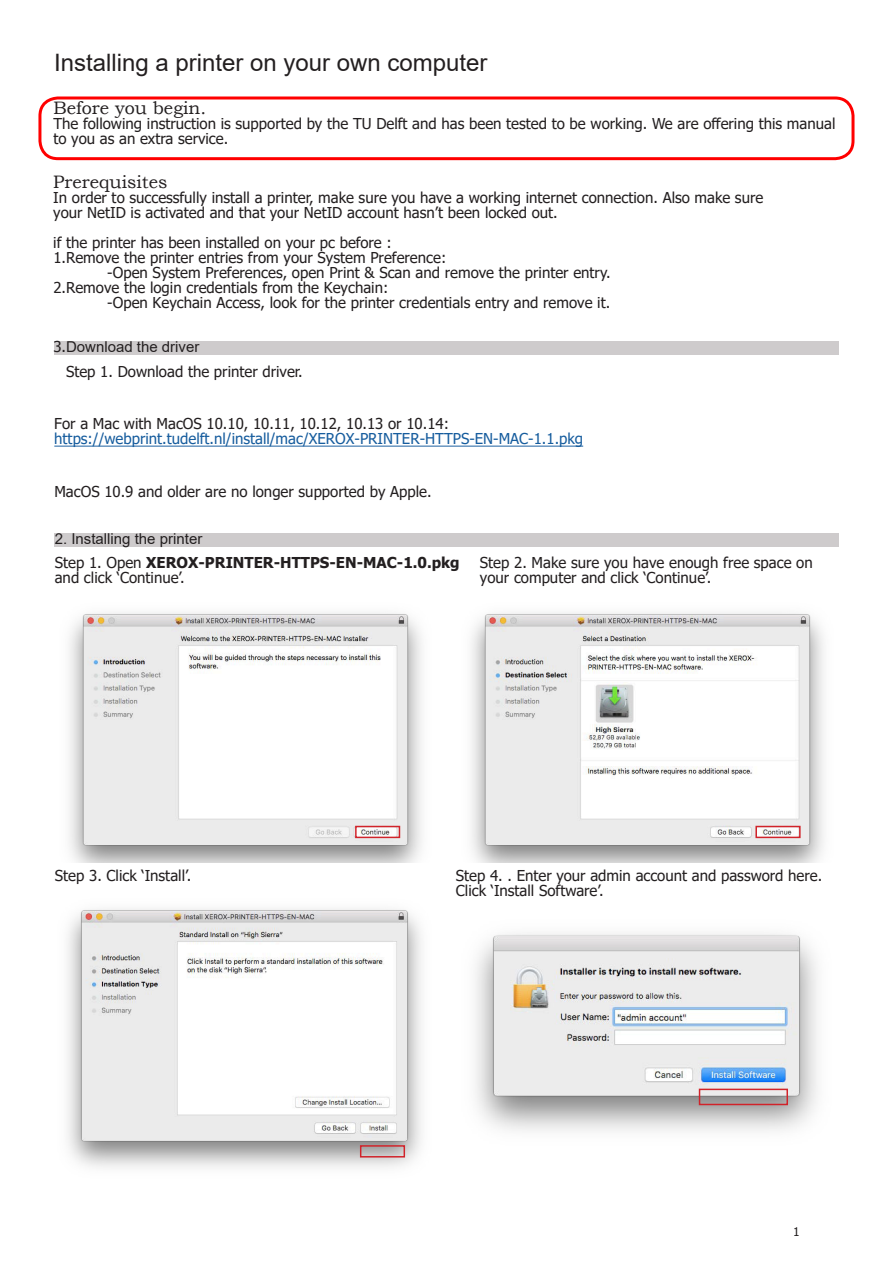
<style>
.page{position:relative;width:893px;height:1263px;background:#fff}
.page>*{position:absolute;margin:0;border:0;box-sizing:border-box;transform-origin:0 0}
._1_header{font:24px "Arial";color:#231f20}
._1_1_header{font:18px "Bookman Old Style";color:#231f20}
.gewone_tekst{font:15px/15px "Tahoma";color:#231f20}
.Default{font:15px "Tahoma";color:#231f20}
.gewone_tekst-2{font:15px/15px "Tahoma";color:#175d9e}
.gewone_tekst-3{font:700 15px/24.6px "Tahoma";color:#231f20}
.page_numbering{font:12px "Tahoma";color:#231f20}
.s1{font-family:"Arial"}
.s2{color:#231f20}
.s3{font-family:"Arial";font-weight:400}
.s4{font-weight:400}
</style>
<div class="page">
<div style="left:38px;top:96px;width:816px;height:64px;border:3px solid #f00;border-radius:18px"></div>
<div style="left:55px;top:341px;width:784px;height:14px;background:#cecbcc"></div>
<div style="left:55px;top:533px;width:784px;height:13px;background:#cecbcc"></div>
<img style="left:69px;top:613px;width:353px;height:249px">
<img style="left:471px;top:613px;width:353px;height:249px">
<div style="left:755px;top:826px;width:46px;height:12px;border:1px solid #d1232a"></div>
<img style="left:67px;top:909px;width:354px;height:259px">
<img style="left:475px;top:934px;width:343px;height:197px">
<div style="left:355px;top:826px;width:45px;height:12px;border:1px solid #d1232a"></div>
<div style="left:360px;top:1145px;width:45px;height:12px;border:1px solid #d1232a"></div>
<div style="left:699px;top:1089px;width:89px;height:16px;border:1px solid #d1232a"></div>
<hr style="left:54px;top:446px;width:529px;height:1px;background:#175d9e">
<p class="_1_header" style="left:54px;top:47px;width:435px">Installing a printer on your own computer</p>
<p class="_1_1_header" style="left:53px;top:96px;width:154px">Before you begin.</p>
<p class="gewone_tekst" style="left:53px;top:117px;width:783px">The following instruction is supported by the TU Delft and has been tested to be working. We are offering this manual</p>
<p class="gewone_tekst" style="left:53px;top:132px;width:176px">to you as an extra service.</p>
<p class="_1_1_header" style="left:53px;top:170px;width:116px">Prerequisites</p>
<p class="Default" style="left:53px;top:187px;width:711px">In order to successfully install a printer, make sure you have a working internet connection. Also make sure</p>
<p class="Default" style="left:53px;top:202px;width:506px">your NetID is activated and that your NetID account hasn’t been locked out.</p>
<p class="Default" style="left:53px;top:232px;width:340px">if the printer has been installed on your pc before :</p>
<p class="gewone_tekst" style="left:53px;top:249px;width:394px">1.Remove the printer entries from your System Preference:</p>
<p class="gewone_tekst" style="left:107px;top:266px;width:505px">-Open System Preferences, open Print &amp; Scan and remove the printer entry.</p>
<p class="gewone_tekst" style="left:53px;top:279px;width:337px">2.Remove the login credentials from the Keychain:</p>
<p class="gewone_tekst" style="left:107px;top:296px;width:504px">-Open Keychain Access, look for the printer credentials entry and remove it.</p>
<p class="gewone_tekst" style="left:66px;top:333px;width:238px;line-height:25px;text-indent:-13px">3.<span class="s1">Download the driver<br></span>Step 1. Download the printer driver.</p>
<p class="gewone_tekst-2" style="left:54px;top:416px;width:530px"><span class="s2">For a Mac with MacOS 10.10, 10.11, 10.12, 10.13 or 10.14: </span>https://webprint.tudelft.nl/install/mac/XEROX-PRINTER-HTTPS-EN-MAC-1.1.pkg</p>
<p class="gewone_tekst" style="left:54px;top:485px;width:379px">MacOS 10.9 and older are no longer supported by Apple.</p>
<p class="gewone_tekst-3" style="left:55px;top:526px;width:406px"><span class="s3">2. Installing the printer<br></span><span class="s4">Step 1. Open</span> XEROX-PRINTER-HTTPS-EN-MAC-1.0.pkg</p>
<p class="gewone_tekst" style="left:55px;top:571px;width:132px">and click ‘Continue’.</p>
<p class="gewone_tekst" style="left:480px;top:556px;width:334px">Step 2. Make sure you have enough free space on your computer and click ‘Continue’.</p>
<p class="gewone_tekst" style="left:55px;top:869px;width:138px">Step 3. Click ‘Install’.</p>
<p class="gewone_tekst" style="left:456px;top:869px;width:368px">Step 4. . Enter your admin account and password here.<br>Click ‘Install Software’.</p>
<p class="page_numbering" style="left:793px;top:1224px;width:8px">1</p>
</div>
